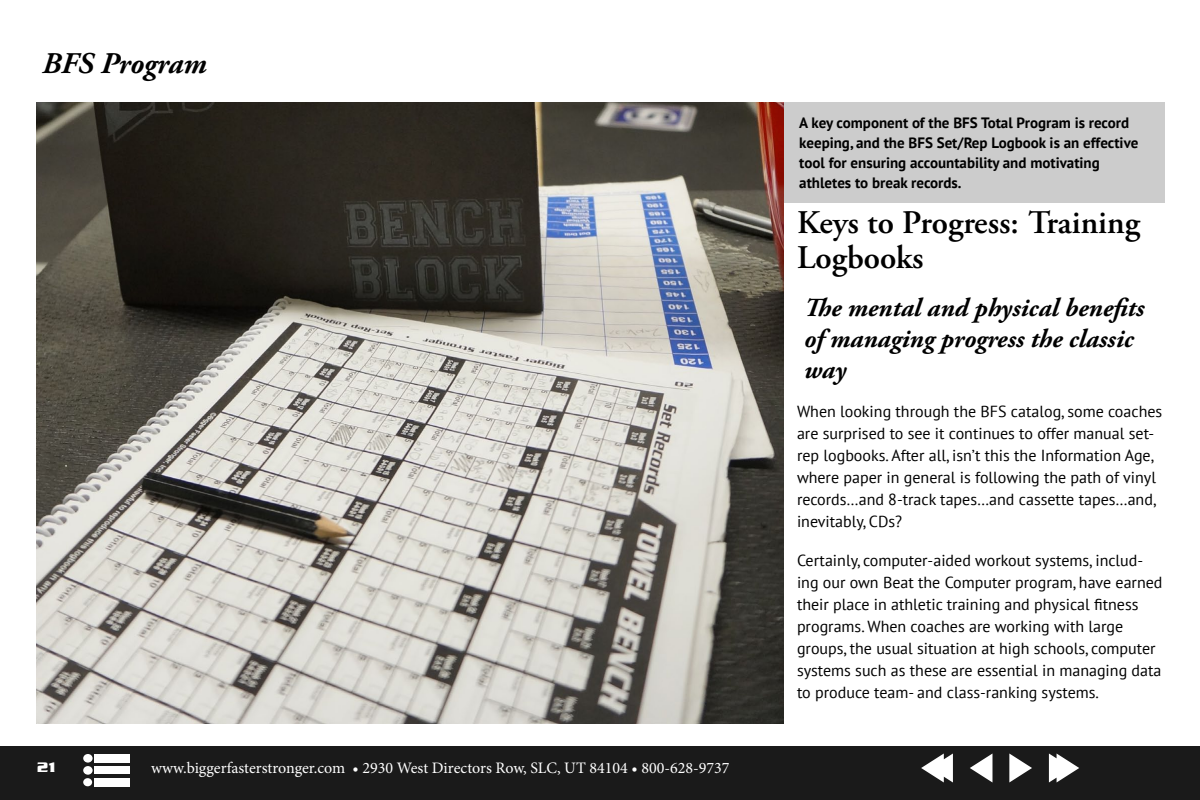
<style>
.page{position:relative;width:1200px;height:800px;background:#fff}
.page>*{position:absolute;margin:0;border:0;box-sizing:border-box;transform-origin:0 0}
.t1{font:600 33px/35px "Adobe Garamond Pro";color:#000}
.t2{font:italic 700 30px "Adobe Garamond Pro";color:#000}
.t3{font:italic 700 26px/31px "Adobe Garamond Pro";color:#000}
.t4{font:16px/22px "PT Sans";color:#000}
.t5{font:16px "Minion Pro";color:#fff}
.t6{font:700 15px/20px "PT Sans";color:#000}
.t7{font:700 15px "Serpentine";color:#fff}
</style>
<div class="page">
<div style="left:0;top:746px;width:1200px;height:54px;background:#1a1a1a"></div>
<img style="left:36px;top:103px;width:748px;height:621px">
<div style="left:784px;top:102px;width:381px;height:100px;background:#ccc"></div>
<div style="left:94px;top:778px;width:36px;height:8px;background:#fff"></div>
<div style="left:83px;top:778px;width:9px;height:8px;background:#fff;border-radius:50%"></div>
<div style="left:94px;top:767px;width:36px;height:7px;background:#fff"></div>
<div style="left:83px;top:766px;width:10px;height:9px;background:#fff;border-radius:50%"></div>
<div style="left:94px;top:754px;width:36px;height:8px;background:#fff"></div>
<div style="left:83px;top:754px;width:10px;height:9px;background:#fff;border-radius:50%"></div>
<svg style="left:1049px;top:754px;width:30px;height:28px"></svg>
<svg style="left:921px;top:754px;width:32px;height:28px"></svg>
<svg style="left:1009px;top:754px;width:23px;height:28px"></svg>
<svg style="left:970px;top:754px;width:22px;height:28px"></svg>
<h2 class="t2" style="left:42px;top:46px;width:166px">BFS Program</h2>
<p class="t7" style="left:37px;top:759px;width:20px">21</p>
<p class="t5" style="left:151px;top:757px;width:580px">www.biggerfasterstronger.com • 2930 West Directors Row, SLC, UT 84104 • 800-628-9737</p>
<p class="t6" style="left:799px;top:112px;width:341px">A key component of the BFS Total Program is record keeping, and the BFS Set/Rep Logbook is an effective tool for ensuring accountability and motivating athletes to break records.</p>
<h1 class="t1" style="left:797px;top:206px;width:345px">Keys to Progress: Training<br>Logbooks</h1>
<h3 class="t3" style="left:804px;top:293px;width:342px">The mental and physical benefits of managing progress the classic way</h3>
<p class="t4" style="left:797px;top:400px;width:367px">When looking through the BFS catalog, some coaches are surprised to see it continues to offer manual set&shy;rep logbooks. After all, isn’t this the Information Age, where paper in general is following the path of vinyl records…and 8-track tapes…and cassette tapes…and, inevitably, CDs?</p>
<p class="t4" style="left:797px;top:549px;width:367px">Certainly, computer-aided workout systems, includ&shy;ing our own Beat the Computer program, have earned their place in athletic training and physical fitness programs. When coaches are working with large groups, the usual situation at high schools, computer systems such as these are essential in managing data to produce team- and class-ranking systems.</p>
</div>
